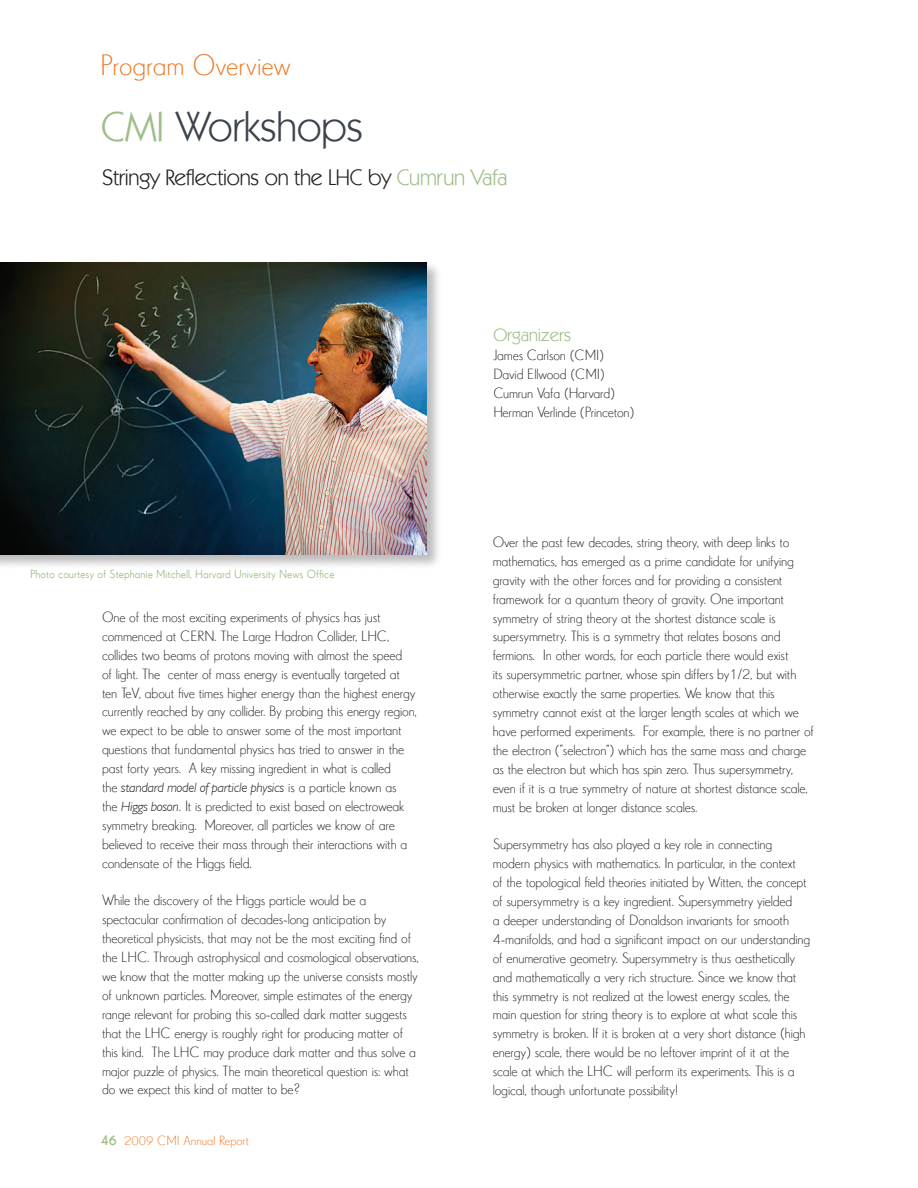
<style>
.page{position:relative;width:918px;height:1188px;background:#fff}
.page>*{position:absolute;margin:0;border:0;box-sizing:border-box;transform-origin:0 0}
.PageHeader{font:42px "Kabel IT Cby BT";color:#3c434d}
.t1{font:300 30px "Drescher Grotesk BT";color:#ec7723}
.Body_Copy{font:22.5px "Kabel IT Cby BT";letter-spacing:-.01em;color:#231f20}
.Body_Copy-2{font:18px "Kabel IT Cby BT";color:#9ebe88}
.Body_Copy-3{font:300 15px/18.9px "Drescher Grotesk BT";letter-spacing:-.01em;color:#231f20}
.Body_Copy-4{font:italic 300 13.5px "Humanist 521 BT";letter-spacing:-.01em;color:#231f20}
.t2{font:300 13.5px "Drescher Grotesk BT";color:#ec7723}
.Body_Copy-5{font:12px "Drescher Grotesk BT";color:#9ebe88}
.s1{color:#9ebe88}
.s2{font-family:"Drescher Grotesk BT";font-style:normal;font-size:15px}
.s3{font-family:"Humanist 521 BT";font-style:italic;font-size:13.5px}
.s4{font-weight:600;font-size:15px;color:#9ebe88}
</style>
<div class="page">
<div style="left:0;top:261px;width:442px;height:309px;background:#231f20;opacity:.3"></div>
<img style="left:0;top:262px;width:427px;height:293px">
<p class="t1" style="left:100px;top:48px;width:192px">Program Overview</p>
<p class="PageHeader" style="left:101px;top:101px;width:263px"><span class="s1">CMI</span> Workshops</p>
<p class="Body_Copy" style="left:102px;top:163px;width:407px">Stringy Reflections on the LHC by <span class="s1">Cumrun Vafa</span></p>
<p class="Body_Copy-5" style="left:30px;top:567px;width:306px">Photo courtesy of Stephanie Mitchell, Harvard University News Office</p>
<p class="Body_Copy-3" style="left:102px;top:608px;width:316px">One of the most exciting experiments of physics has just commenced at CERN. The Large Hadron Collider, LHC, collides two beams of protons moving with almost the speed<br>of light. The center of mass energy is eventually targeted at ten TeV, about five times higher energy than the highest energy currently reached by any collider. By probing this energy region, we expect to be able to answer some of the most important questions that fundamental physics has tried to answer in the past forty years. A key missing ingredient in what is called</p>
<p class="Body_Copy-4" style="left:102px;top:779px;width:296px"><span class="s2">the</span> standard model of particle physics <span class="s2">is a particle known as</span></p>
<p class="Body_Copy-3" style="left:102px;top:797px;width:307px">the <span class="s3">Higgs boson</span>. It is predicted to exist based on electroweak symmetry breaking. Moreover, all particles we know of are believed to receive their mass through their interactions with a condensate of the Higgs field.</p>
<p class="Body_Copy-3" style="left:102px;top:891px;width:318px">While the discovery of the Higgs particle would be a spectacular confirmation of decades-long anticipation by theoretical physicists, that may not be the most exciting find of the LHC. Through astrophysical and cosmological observations, we know that the matter making up the universe consists mostly of unknown particles. Moreover, simple estimates of the energy range relevant for probing this so-called dark matter suggests that the LHC energy is roughly right for producing matter of this kind. The LHC may produce dark matter and thus solve a major puzzle of physics. The main theoretical question is: what do we expect this kind of matter to be?</p>
<p class="t2" style="left:101px;top:1133px;width:150px"><span class="s4">46</span> 2009 CMI Annual Report</p>
<p class="Body_Copy-2" style="left:493px;top:324px;width:79px">Organizers</p>
<p class="Body_Copy-3" style="left:493px;top:346px;width:112px">James Carlson (CMI)</p>
<p class="Body_Copy-3" style="left:493px;top:364px;width:113px">David Ellwood (CMI)</p>
<p class="Body_Copy-3" style="left:493px;top:383px;width:123px">Cumrun Vafa (Harvard)</p>
<p class="Body_Copy-3" style="left:493px;top:402px;width:143px">Herman Verlinde (Princeton)</p>
<p class="Body_Copy-3" style="left:493px;top:533px;width:323px">Over the past few decades, string theory, with deep links to mathematics, has emerged as a prime candidate for unifying gravity with the other forces and for providing a consistent framework for a quantum theory of gravity. One important symmetry of string theory at the shortest distance scale is supersymmetry. This is a symmetry that relates bosons and fermions. In other words, for each particle there would exist<br>its supersymmetric partner, whose spin differs by1/2, but with otherwise exactly the same properties. We know that this symmetry cannot exist at the larger length scales at which we have performed experiments. For example, there is no partner of the electron (“selectron”) which has the same mass and charge as the electron but which has spin zero. Thus supersymmetry, even if it is a true symmetry of nature at shortest distance scale, must be broken at longer distance scales.</p>
<p class="Body_Copy-3" style="left:493px;top:835px;width:319px">Supersymmetry has also played a key role in connecting modern physics with mathematics. In particular, in the context<br>of the topological field theories initiated by Witten, the concept of supersymmetry is a key ingredient. Supersymmetry yielded<br>a deeper understanding of Donaldson invariants for smooth 4-manifolds, and had a significant impact on our understanding of enumerative geometry. Supersymmetry is thus aesthetically and mathematically a very rich structure. Since we know that this symmetry is not realized at the lowest energy scales, the main question for string theory is to explore at what scale this symmetry is broken. If it is broken at a very short distance (high energy) scale, there would be no leftover imprint of it at the scale at which the LHC will perform its experiments. This is a logical, though unfortunate possibility!</p>
</div>
